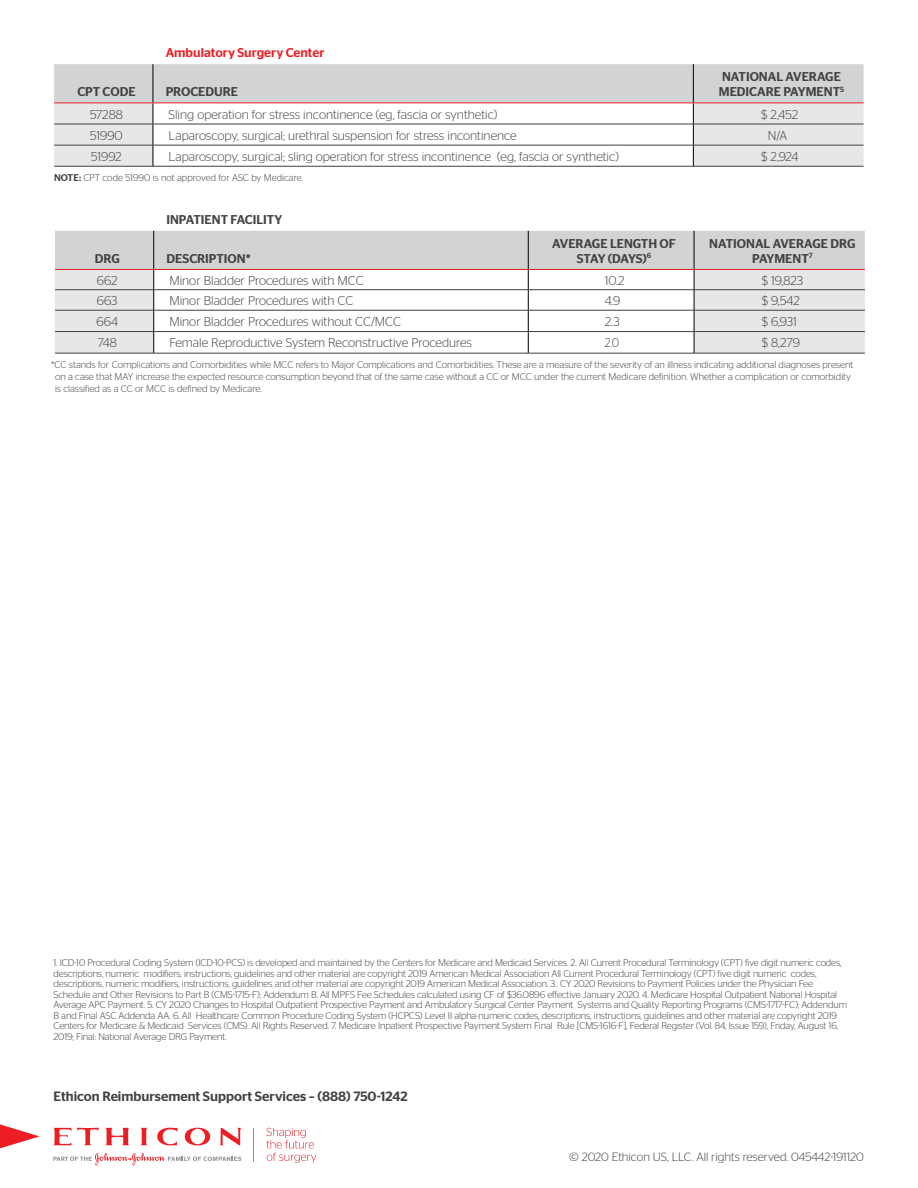
<style>
.page{position:relative;width:918px;height:1188px;background:#fff}
.page>*{position:absolute;margin:0;border:0;box-sizing:border-box;transform-origin:0 0}
.t1{font:500 13.5px "Stag Sans";color:#414042}
.t2{font:300 12.75px "Stag Sans";color:#414042}
.t3{font:500 12.75px/15px "Stag Sans";color:#414042;text-align:center}
.t4{font:500 12.75px "Stag Sans";color:#ed1d24}
.t5{font:300 12.75px "Stag Sans";color:#414042;scale:.9 1}
.t6{font:300 12px "Stag Sans";color:#414042}
.t7{font:300 9.75px/10.5px "Stag Sans";letter-spacing:-.01em;color:#414042}
.s1{font-weight:500}
</style>
<div class="page">
<svg style="left:266px;top:1128px;width:50px;height:35px"></svg>
<hr style="left:254px;top:1128px;width:1px;height:33px;background:#939598">
<svg style="left:53px;top:1128px;width:18px;height:18px"></svg>
<svg style="left:77px;top:1128px;width:22px;height:17px"></svg>
<svg style="left:106px;top:1128px;width:23px;height:17px"></svg>
<svg style="left:141px;top:1128px;width:6px;height:17px"></svg>
<svg style="left:157px;top:1128px;width:20px;height:17px"></svg>
<svg style="left:220px;top:1128px;width:21px;height:17px"></svg>
<svg style="left:185px;top:1128px;width:25px;height:17px"></svg>
<svg style="left:53px;top:1153px;width:188px;height:13px"></svg>
<svg style="left:0;top:1124px;width:40px;height:25px"></svg>
<svg style="left:55px;top:231px;width:810px;height:122px"></svg>
<hr style="left:55px;top:289px;width:99px;height:1px;background:#414042">
<hr style="left:55px;top:310px;width:99px;height:1px;background:#414042">
<hr style="left:55px;top:331px;width:99px;height:1px;background:#414042">
<hr style="left:154px;top:289px;width:374px;height:1px;background:#414042">
<hr style="left:528px;top:289px;width:166px;height:1px;background:#414042">
<hr style="left:154px;top:310px;width:374px;height:1px;background:#414042">
<hr style="left:528px;top:310px;width:166px;height:1px;background:#414042">
<hr style="left:154px;top:331px;width:374px;height:1px;background:#414042">
<hr style="left:528px;top:331px;width:166px;height:1px;background:#414042">
<hr style="left:694px;top:289px;width:171px;height:1px;background:#414042">
<hr style="left:694px;top:310px;width:171px;height:1px;background:#414042">
<hr style="left:694px;top:331px;width:171px;height:1px;background:#414042">
<hr style="left:55px;top:353px;width:99px;height:1px;background:#414042">
<hr style="left:154px;top:353px;width:374px;height:1px;background:#414042">
<hr style="left:528px;top:353px;width:166px;height:1px;background:#414042">
<hr style="left:694px;top:353px;width:171px;height:1px;background:#414042">
<hr style="left:153px;top:231px;width:1px;height:38px;background:#000">
<hr style="left:528px;top:231px;width:1px;height:38px;background:#000">
<hr style="left:694px;top:231px;width:1px;height:38px;background:#000">
<hr style="left:55px;top:269px;width:99px;height:1px;background:#ed1d24">
<hr style="left:154px;top:269px;width:374px;height:1px;background:#ed1d24">
<hr style="left:528px;top:269px;width:166px;height:1px;background:#ed1d24">
<hr style="left:694px;top:269px;width:171px;height:1px;background:#ed1d24">
<svg style="left:54px;top:64px;width:810px;height:102px"></svg>
<hr style="left:693px;top:166px;width:171px;height:1px;background:#414042">
<hr style="left:54px;top:124px;width:99px;height:1px;background:#414042">
<hr style="left:54px;top:145px;width:99px;height:1px;background:#414042">
<hr style="left:54px;top:166px;width:99px;height:1px;background:#414042">
<hr style="left:153px;top:166px;width:540px;height:1px;background:#414042">
<hr style="left:153px;top:124px;width:540px;height:1px;background:#414042">
<hr style="left:153px;top:145px;width:540px;height:1px;background:#414042">
<hr style="left:693px;top:124px;width:171px;height:1px;background:#414042">
<hr style="left:693px;top:145px;width:171px;height:1px;background:#414042">
<hr style="left:153px;top:64px;width:1px;height:39px;background:#000">
<hr style="left:693px;top:64px;width:1px;height:39px;background:#000">
<hr style="left:54px;top:103px;width:99px;height:1px;background:#ed1d24">
<hr style="left:153px;top:103px;width:540px;height:1px;background:#ed1d24">
<hr style="left:693px;top:103px;width:171px;height:1px;background:#ed1d24">
<h2 class="t4" style="left:166px;top:46px;width:160px">Ambulatory Surgery Center</h2>
<h2 class="t3" style="left:77px;top:84px;width:60px">CPT CODE</h2>
<h2 class="t3" style="left:166px;top:84px;width:74px">PROCEDURE</h2>
<h2 class="t3" style="left:719px;top:69px;width:127px;text-align:left">NATIONAL AVERAGE<br>MEDICARE PAYMENT<sup>5</sup></h2>
<h2 class="t2" style="left:90px;top:107px;width:34px">57288</h2>
<h2 class="t2" style="left:169px;top:107px;width:330px">Sling operation for stress incontinence (eg, fascia or synthetic)</h2>
<h2 class="t2" style="left:761px;top:107px;width:39px">$ 2,452</h2>
<h2 class="t2" style="left:90px;top:128px;width:34px">51990</h2>
<h2 class="t2" style="left:169px;top:128px;width:350px">Laparoscopy, surgical; urethral suspension for stress incontinence</h2>
<h2 class="t2" style="left:768px;top:128px;width:21px">N/A</h2>
<h2 class="t2" style="left:91px;top:149px;width:32px">51992</h2>
<h2 class="t2" style="left:169px;top:149px;width:452px">Laparoscopy, surgical; sling operation for stress incontinence (eg, fascia or synthetic)</h2>
<h2 class="t2" style="left:761px;top:149px;width:39px">$ 2,924</h2>
<p class="t7" style="left:54px;top:172px;width:250px"><span class="s1">NOTE:</span> CPT code 51990 is not approved for ASC by Medicare.</p>
<h2 class="t3" style="left:166px;top:212px;width:117px">INPATIENT FACILITY</h2>
<h2 class="t3" style="left:95px;top:251px;width:27px">DRG</h2>
<h2 class="t3" style="left:166px;top:251px;width:86px">DESCRIPTION*</h2>
<h2 class="t3" style="left:552px;top:236px;width:125px">AVERAGE LENGTH OF<br>STAY (DAYS)<sup>6</sup></h2>
<h2 class="t3" style="left:709px;top:236px;width:148px">NATIONAL AVERAGE DRG<br>PAYMENT<sup>7</sup></h2>
<h2 class="t2" style="left:97px;top:273px;width:22px">662</h2>
<h2 class="t2" style="left:169px;top:273px;width:196px">Minor Bladder Procedures with MCC</h2>
<h2 class="t2" style="left:605px;top:273px;width:22px">10.2</h2>
<h2 class="t2" style="left:762px;top:273px;width:43px">$ 19,823</h2>
<h2 class="t2" style="left:97px;top:294px;width:22px">663</h2>
<h2 class="t2" style="left:169px;top:294px;width:185px">Minor Bladder Procedures with CC</h2>
<h2 class="t2" style="left:605px;top:294px;width:17px">4.9</h2>
<h2 class="t2" style="left:762px;top:294px;width:39px">$ 9,542</h2>
<h2 class="t2" style="left:97px;top:315px;width:23px">664</h2>
<h2 class="t2" style="left:169px;top:315px;width:233px">Minor Bladder Procedures without CC/MCC</h2>
<h2 class="t2" style="left:605px;top:315px;width:16px">2.3</h2>
<h2 class="t2" style="left:762px;top:315px;width:37px">$ 6,931</h2>
<h2 class="t2" style="left:98px;top:336px;width:21px">748</h2>
<h2 class="t2" style="left:169px;top:336px;width:304px">Female Reproductive System Reconstructive Procedures</h2>
<h2 class="t5" style="left:605px;top:336px;width:18px">2.0</h2>
<h2 class="t2" style="left:762px;top:336px;width:40px">$ 8,279</h2>
<p class="t7" style="left:55px;top:358px;width:800px;line-height:12px;text-indent:-4px">*CC stands for Complications and Comorbidities while MCC refers to Major Complications and Comorbidities. These are a measure of the severity of an illness indicating additional diagnoses present on a case that MAY increase the expected resource consumption beyond that of the same case without a CC or MCC under the current Medicare definition. Whether a complication or comorbidity is classified as a CC or MCC is defined by Medicare.</p>
<p class="t7" style="left:54px;top:958px;width:795px">1. ICD-10 Procedural Coding System (ICD-10-PCS) is developed and maintained by the Centers for Medicare and Medicaid Services. 2. All Current Procedural Terminology (CPT) five digit numeric codes, descriptions, numeric modifiers, instructions, guidelines and other material are copyright 2019 American Medical Association All Current Procedural Terminology (CPT) five digit numeric codes, descriptions, numeric modifiers, instructions, guidelines and other material are copyright 2019 American Medical Association. 3.. CY 2020 Revisions to Payment Policies under the Physician Fee Schedule and Other Revisions to Part B (CMS-1715-F); Addendum B. All MPFS Fee Schedules calculated using CF of $36.0896 effective January 2020. 4. Medicare Hospital Outpatient National Hospital Average APC Payment. 5. CY 2020 Changes to Hospital Outpatient Prospective Payment and Ambulatory Surgical Center Payment Systems and Quality Reporting Programs (CMS-1717-FC); Addendum B and Final ASC Addenda AA. 6. All Healthcare Common Procedure Coding System (HCPCS) Level II alpha-numeric codes, descriptions, instructions, guidelines and other material are copyright 2019<br>Centers for Medicare &amp; Medicaid Services (CMS). All Rights Reserved. 7. Medicare Inpatient Prospective Payment System Final Rule [CMS-1616-F], Federal Register (Vol. 84, Issue 159), Friday, August 16, 2019; Final: National Average DRG Payment.</p>
<h1 class="t1" style="left:54px;top:1089px;width:356px">Ethicon Reimbursement Support Services – (888) 750-1242</h1>
<p class="t6" style="left:569px;top:1150px;width:296px">© 2020 Ethicon US, LLC. All rights reserved. 045442-191120</p>
</div>
